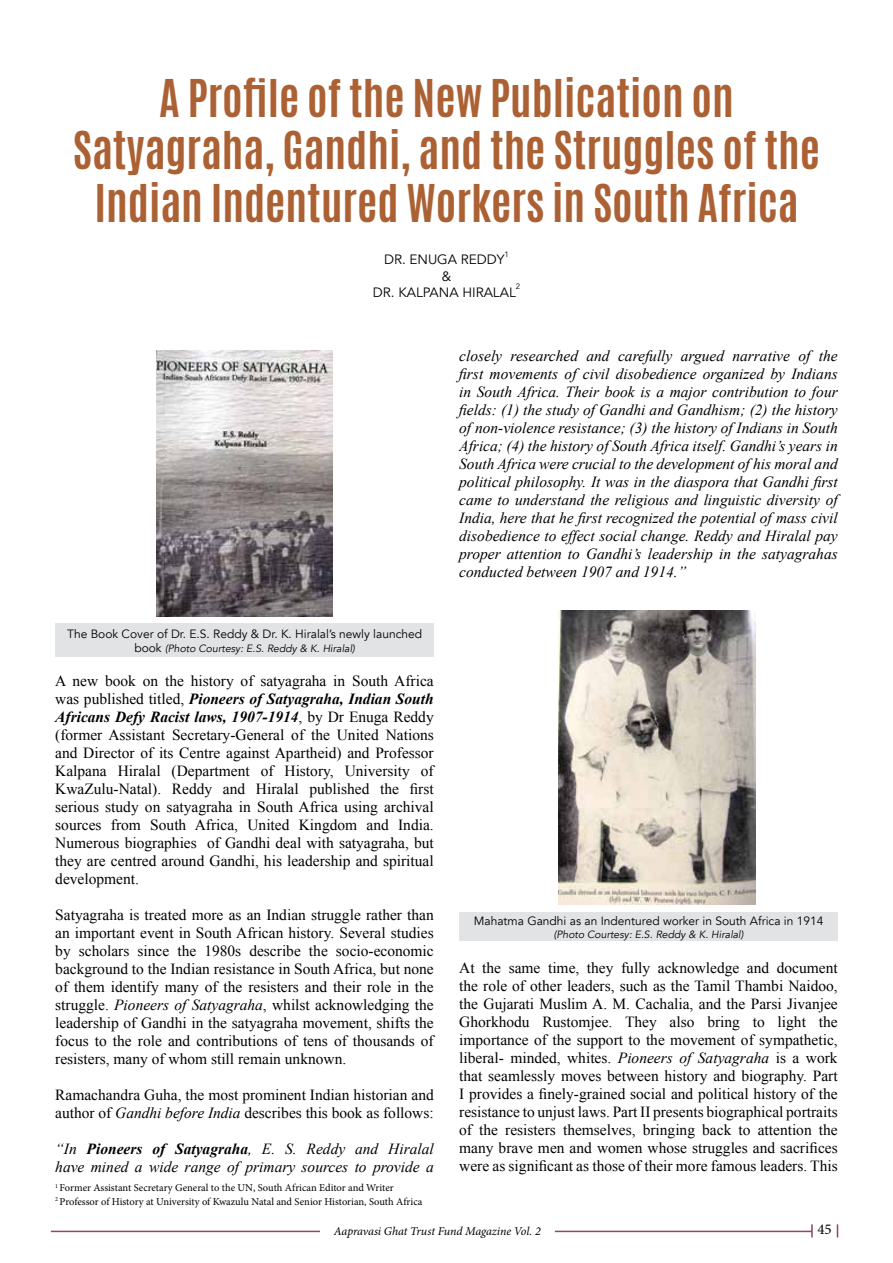
<style>
.page{position:relative;width:893px;height:1263px;background:#fff}
.page>*{position:absolute;margin:0;border:0;box-sizing:border-box;transform-origin:0 0}
.t1{font:700 43.5px/52.2px "Antonio";color:#ab6134;text-align:center}
.t2{font:15.45px/18px "Times New Roman";color:#000;text-align:justify}
.t3{font:italic 15.45px/18px "Times New Roman";color:#000}
.t4{font:15px "Minion Pro";color:#000}
.t5{font:13.5px/16.2px "Avenir";color:#000;text-align:center}
.t6{font:12px "Avenir";color:#000}
.t7{font:italic 12px "Minion Pro";letter-spacing:-.01em;color:#000}
.t8{font:10.5px/13.5px "Minion Pro";letter-spacing:-.005em;color:#000}
.t9{font:italic 10.5px "Avenir";color:#000}
.t10{font:7.8px "Avenir";color:#000}
.s1{font-style:normal;font-size:12px}
.s2{font-weight:700;font-style:italic}
.s3{font-style:italic}
.s4{font-weight:700}
</style>
<div class="page">
<hr style="left:51px;top:1231px;width:269px;height:1px;background:#994556">
<hr style="left:555px;top:1231px;width:257px;height:1px;background:#994556">
<svg style="left:811px;top:1224px;width:2px;height:13px"></svg>
<svg style="left:837px;top:1224px;width:1px;height:13px"></svg>
<img style="left:157px;top:351px;width:175px;height:266px">
<img style="left:559px;top:611px;width:196px;height:293px">
<div style="left:459px;top:912px;width:379px;height:29px;background:#e2e3e4"></div>
<div style="left:55px;top:624px;width:379px;height:33px;background:#e2e3e4"></div>
<h1 class="t1" style="left:73px;top:73px;width:749px">A Profile of the New Publication on<br>Satyagraha, Gandhi, and the Struggles of the<br>Indian Indentured Workers in South Africa</h1>
<p class="t5" style="left:384px;top:252px;width:122px">DR. ENUGA REDDY</p>
<p class="t10" style="left:505px;top:250px;width:6px">1</p>
<p class="t5" style="left:373px;top:268px;width:144px">&amp;<br>DR. KALPANA HIRALAL</p>
<p class="t10" style="left:516px;top:282px;width:6px">2</p>
<p class="t6" style="left:67px;top:627px;width:356px">The Book Cover of Dr. E.S. Reddy &amp; Dr. K. Hiralal’s newly launched</p>
<p class="t9" style="left:134px;top:642px;width:222px"><span class="s1">book</span> (Photo Courtesy: E.S. Reddy &amp; K. Hiralal)</p>
<p class="t2" style="left:55px;top:671px;width:380px">A new book on the history of satyagraha in South Africa was published titled, <span class="s2">Pioneers of Satyagraha, Indian South Africans Defy Racist laws, 1907-1914</span>, by Dr Enuga Reddy (former Assistant Secretary-General of the United Nations and Director of its Centre against Apartheid) and Professor Kalpana Hiralal (Department of History, University of KwaZulu-Natal). Reddy and Hiralal published the first serious study on satyagraha in South Africa using archival sources from South Africa, United Kingdom and India.<br>Numerous biographies of Gandhi deal with satyagraha, but they are centred around Gandhi, his leadership and spiritual development.</p>
<p class="t2" style="left:55px;top:905px;width:380px">Satyagraha is treated more as an Indian struggle rather than an important event in South African history. Several studies by scholars since the 1980s describe the socio-economic background to the Indian resistance in South Africa, but none of them identify many of the resisters and their role in the struggle. <span class="s3">Pioneers of Satyagraha</span>, whilst acknowledging the leadership of Gandhi in the satyagraha movement, shifts the focus to the role and contributions of tens of thousands of resisters, many of whom still remain unknown.</p>
<p class="t2" style="left:55px;top:1085px;width:380px">Ramachandra Guha, the most prominent Indian historian and author of <span class="s3">Gandhi before India</span> describes this book as follows:</p>
<p class="t3" style="left:55px;top:1139px;width:380px">“In <span class="s4">Pioneers of Satyagraha</span>, E. S. Reddy and Hiralal have mined a wide range of primary sources to provide a</p>
<p class="t8" style="left:55px;top:1181px;width:369px"><sup>1</sup> Former Assistant Secretary General to the UN, South African Editor and Writer<br><sup>2</sup> Professor of History at University of Kwazulu Natal and Senior Historian, South Africa</p>
<p class="t3" style="left:459px;top:347px;width:380px;text-align:justify">closely researched and carefully argued narrative of the first movements of civil disobedience organized by Indians in South Africa. Their book is a major contribution to four fields: (1) the study of Gandhi and Gandhism; (2) the history of non-violence resistance; (3) the history of Indians in South Africa; (4) the history of South Africa itself. Gandhi’s years in South Africa were crucial to the development of his moral and political philosophy. It was in the diaspora that Gandhi first came to understand the religious and linguistic diversity of India, here that he first recognized the potential of mass civil disobedience to effect social change. Reddy and Hiralal pay proper attention to Gandhi’s leadership in the satyagrahas conducted between 1907 and 1914.”</p>
<p class="t6" style="left:474px;top:914px;width:351px">Mahatma Gandhi as an Indentured worker in South Africa in 1914</p>
<p class="t9" style="left:554px;top:928px;width:191px">(Photo Courtesy: E.S. Reddy &amp; K. Hiralal)</p>
<p class="t2" style="left:459px;top:959px;width:380px">At the same time, they fully acknowledge and document the role of other leaders, such as the Tamil Thambi Naidoo, the Gujarati Muslim A. M. Cachalia, and the Parsi Jivanjee Ghorkhodu Rustomjee. They also bring to light the importance of the support to the movement of sympathetic, liberal- minded, whites. <span class="s3">Pioneers of Satyagraha</span> is a work that seamlessly moves between history and biography. Part I provides a finely-grained social and political history of the resistance to unjust laws. Part II presents biographical portraits of the resisters themselves, bringing back to attention the many brave men and women whose struggles and sacrifices were as significant as those of their more famous leaders. This</p>
<p class="t7" style="left:334px;top:1223px;width:208px">Aapravasi Ghat Trust Fund Magazine Vol. 2</p>
<p class="t4" style="left:817px;top:1219px;width:16px">45</p>
</div>
